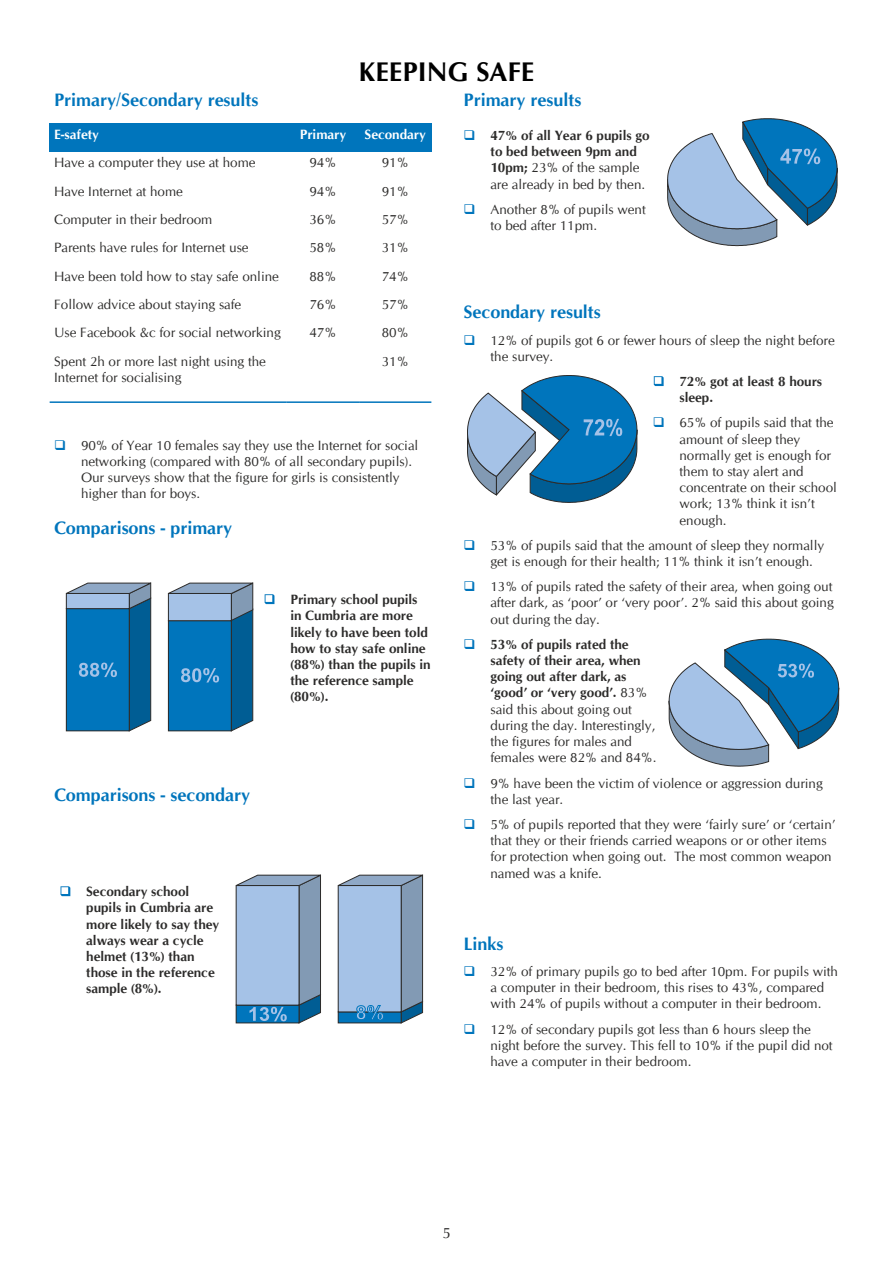
<style>
.page{position:relative;width:893px;height:1263px;background:#fff}
.page>*{position:absolute;margin:0;border:0;box-sizing:border-box;transform-origin:0 0}
.t1{font:700 27px "CG Omega";color:#000}
.t2{font:700 18px "CG Omega";color:#0075bc}
.t3{font:15px "CG Omega";color:#2c2b2a}
.t4{font:13.5px/16.2px "CG Omega";color:#2c2b2a}
.t5{font:700 13.5px/16.2px "CG Omega";color:#2c2b2a}
.t6{font:700 13.5px "CG Omega";color:#fff}
.s1{color:#0075bc}
.s2{font-weight:400}
.s3{font-weight:700}
</style>
<div class="page">
<svg style="left:654px;top:376px;width:10px;height:10px"></svg>
<svg style="left:667px;top:118px;width:171px;height:128px"></svg>
<svg style="left:467px;top:375px;width:171px;height:128px"></svg>
<svg style="left:669px;top:638px;width:170px;height:129px"></svg>
<div style="left:50px;top:124px;width:237px;height:28px;background:#0075bc"></div>
<div style="left:287px;top:124px;width:72px;height:28px;background:#0075bc"></div>
<div style="left:359px;top:124px;width:72px;height:28px;background:#0075bc"></div>
<hr style="left:50px;top:401px;width:237px;height:2px;background:#0075bc">
<hr style="left:287px;top:401px;width:72px;height:2px;background:#0075bc">
<hr style="left:359px;top:401px;width:72px;height:2px;background:#0075bc">
<svg style="left:265px;top:594px;width:9px;height:10px"></svg>
<svg style="left:167px;top:582px;width:87px;height:150px;background:#3384b9"></svg>
<svg style="left:65px;top:582px;width:87px;height:150px;background:#267eb5"></svg>
<svg style="left:61px;top:886px;width:9px;height:10px"></svg>
<svg style="left:337px;top:874px;width:87px;height:150px;background:#91afd0"></svg>
<svg style="left:235px;top:874px;width:87px;height:150px;background:#8caccd"></svg>
<h1 class="t1" style="left:359px;top:61px;width:177px">KEEPING SAFE</h1>
<h2 class="t2" style="left:54px;top:93px;width:206px">Primary/Secondary results</h2>
<p class="t6" style="left:54px;top:129px;width:46px">E-safety</p>
<p class="t6" style="left:300px;top:129px;width:48px">Primary</p>
<p class="t6" style="left:365px;top:129px;width:63px">Secondary</p>
<p class="t4" style="left:54px;top:155px;width:203px">Have a computer they use at home</p>
<p class="t4" style="left:310px;top:155px;width:28px">94%</p>
<p class="t4" style="left:382px;top:155px;width:28px">91%</p>
<p class="t4" style="left:54px;top:184px;width:130px">Have Internet at home</p>
<p class="t4" style="left:310px;top:184px;width:28px">94%</p>
<p class="t4" style="left:382px;top:184px;width:28px">91%</p>
<p class="t4" style="left:54px;top:212px;width:160px">Computer in their bedroom</p>
<p class="t4" style="left:310px;top:212px;width:28px">36%</p>
<p class="t4" style="left:382px;top:212px;width:28px">57%</p>
<p class="t4" style="left:54px;top:241px;width:196px">Parents have rules for Internet use</p>
<p class="t4" style="left:310px;top:241px;width:28px">58%</p>
<p class="t4" style="left:382px;top:241px;width:28px">31%</p>
<p class="t4" style="left:54px;top:269px;width:226px">Have been told how to stay safe online</p>
<p class="t4" style="left:310px;top:269px;width:28px">88%</p>
<p class="t4" style="left:382px;top:269px;width:28px">74%</p>
<p class="t4" style="left:54px;top:297px;width:189px">Follow advice about staying safe</p>
<p class="t4" style="left:310px;top:297px;width:28px">76%</p>
<p class="t4" style="left:382px;top:297px;width:28px">57%</p>
<p class="t4" style="left:54px;top:326px;width:228px">Use Facebook &amp;c for social networking</p>
<p class="t4" style="left:310px;top:326px;width:28px">47%</p>
<p class="t4" style="left:382px;top:326px;width:28px">80%</p>
<p class="t4" style="left:54px;top:354px;width:213px">Spent 2h or more last night using the<br>Internet for socialising</p>
<p class="t4" style="left:382px;top:354px;width:28px">31%</p>
<p class="t4" style="left:81px;top:438px;width:339px;text-indent:-27px"><span class="s1">❑</span> 90% of Year 10 females say they use the Internet for social networking (compared with 80% of all secondary pupils).<br>Our surveys show that the figure for girls is consistently higher than for boys.</p>
<h2 class="t2" style="left:54px;top:520px;width:180px">Comparisons - primary</h2>
<h2 class="t2" style="left:54px;top:788px;width:198px">Comparisons - secondary</h2>
<p class="t5" style="left:86px;top:884px;width:135px">Secondary school pupils in Cumbria are more likely to say they always wear a cycle helmet (13%) than those in the reference sample (8%).</p>
<p class="t5" style="left:290px;top:592px;width:142px">Primary school pupils in Cumbria are more likely to have been told how to stay safe online (88%) than the pupils in the reference sample (80%).</p>
<h2 class="t2" style="left:463px;top:93px;width:119px">Primary results</h2>
<p class="t5" style="left:490px;top:128px;width:161px;text-indent:-27px"><span class="s1">❑</span> 47% of all Year 6 pupils go to bed between 9pm and<br>10pm; <span class="s2">23% of the sample are already in bed by then.</span></p>
<p class="t4" style="left:490px;top:202px;width:157px;text-indent:-27px"><span class="s1">❑</span> Another 8% of pupils went to bed after 11pm.</p>
<h2 class="t2" style="left:463px;top:305px;width:139px">Secondary results</h2>
<p class="t4" style="left:490px;top:333px;width:346px;text-indent:-27px"><span class="s1">❑</span> 12% of pupils got 6 or fewer hours of sleep the night before the survey.</p>
<p class="t5" style="left:679px;top:374px;width:144px">72% got at least 8 hours sleep.</p>
<p class="t4" style="left:679px;top:416px;width:159px;text-indent:-27px"><span class="s1">❑</span> 65% of pupils said that the amount of sleep they normally get is enough for them to stay alert and concentrate on their school work; 13% think it isn’t enough.</p>
<p class="t4" style="left:490px;top:538px;width:335px;text-indent:-27px"><span class="s1">❑</span> 53% of pupils said that the amount of sleep they normally get is enough for their health; 11% think it isn’t enough.</p>
<p class="t4" style="left:490px;top:579px;width:345px;text-align:justify;text-indent:-27px"><span class="s1">❑</span> 13% of pupils rated the safety of their area, when going out after dark, as ‘poor’ or ‘very poor’. 2% said this about going out during the day.</p>
<p class="t4" style="left:490px;top:637px;width:168px;text-indent:-27px"><span class="s1">❑</span> <span class="s3">53% of pupils rated the safety of their area, when going out after dark, as ‘good’ or ‘very good’.</span> 83% said this about going out during the day. Interestingly, the figures for males and females were 82% and 84%.</p>
<p class="t4" style="left:490px;top:776px;width:334px;text-indent:-27px"><span class="s1">❑</span> 9% have been the victim of violence or aggression during the last year.</p>
<p class="t4" style="left:490px;top:817px;width:347px;text-indent:-27px"><span class="s1">❑</span> 5% of pupils reported that they were ‘fairly sure’ or ‘certain’ that they or their friends carried weapons or or other items for protection when going out. The most common weapon named was a knife.</p>
<h2 class="t2" style="left:463px;top:936px;width:41px">Links</h2>
<p class="t4" style="left:490px;top:964px;width:349px;text-indent:-27px"><span class="s1">❑</span> 32% of primary pupils go to bed after 10pm. For pupils with a computer in their bedroom, this rises to 43%, compared with 24% of pupils without a computer in their bedroom.</p>
<p class="t4" style="left:490px;top:1022px;width:344px;text-indent:-27px"><span class="s1">❑</span> 12% of secondary pupils got less than 6 hours sleep the night before the survey. This fell to 10% if the pupil did not have a computer in their bedroom.</p>
<p class="t3" style="left:442px;top:1227px;width:10px">5</p>
</div>
